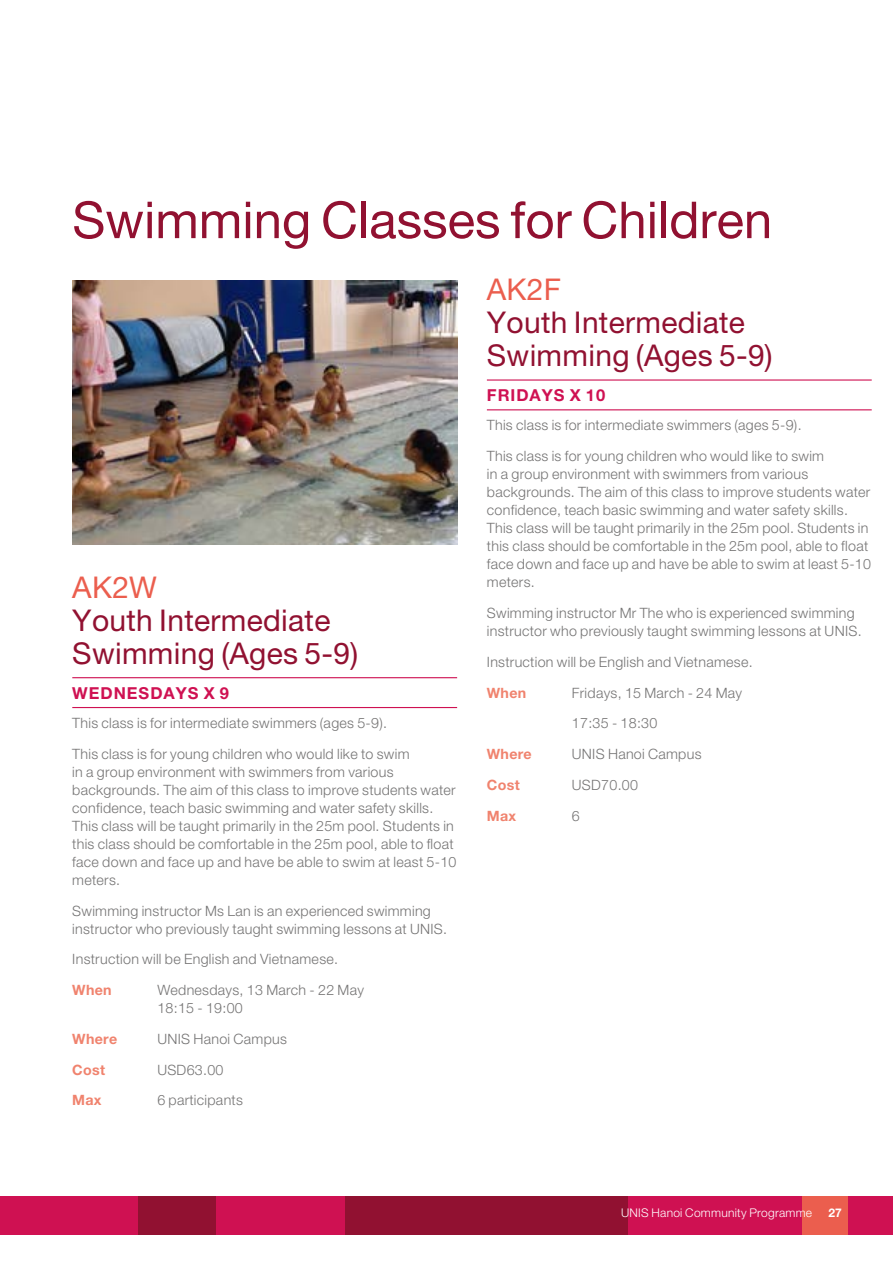
<style>
.page{position:relative;width:893px;height:1263px;background:#fff}
.page>*{position:absolute;margin:0;border:0;box-sizing:border-box;transform-origin:0 0}
.t1{font:51px "Helvetica Neue VN";color:#911131}
.t2{font:30px/33px "Helvetica Neue VN";letter-spacing:.01em;color:#911131}
.t3{font:30px "Helvetica Neue VN";letter-spacing:.01em;color:#eb5e4e}
.t4{font:700 16.5px "Helvetica Neue VN";letter-spacing:.06em;color:#cf1152}
.t5{font:300 14.25px/18px "Helvetica Neue VN";letter-spacing:.02em;color:#757474}
.t6{font:700 14.25px "Helvetica Neue VN";letter-spacing:.02em;color:#f0836e}
.t7{font:300 12px "Helvetica Neue VN";letter-spacing:.02em;color:#fff}
.t8{font:700 12px "Helvetica Neue VN";color:#fff}
</style>
<div class="page">
<div style="left:802px;top:1196px;width:46px;height:38px;background:#eb5e4e"></div>
<div style="left:628px;top:1196px;width:174px;height:38px;background:#cf1152"></div>
<div style="left:848px;top:1196px;width:45px;height:38px;background:#cf1152"></div>
<div style="left:345px;top:1196px;width:283px;height:38px;background:#911131"></div>
<div style="left:137px;top:1196px;width:80px;height:38px;background:#911131"></div>
<div style="left:0;top:1196px;width:137px;height:38px;background:#cf1152"></div>
<div style="left:217px;top:1196px;width:128px;height:38px;background:#cf1152"></div>
<hr style="left:72px;top:677px;width:385px;height:1px;background:#cf1152">
<hr style="left:72px;top:707px;width:385px;height:1px;background:#cf1152">
<hr style="left:487px;top:379px;width:385px;height:2px;background:#cf1152">
<hr style="left:487px;top:409px;width:385px;height:1px;background:#cf1152">
<img style="left:72px;top:281px;width:385px;height:263px">
<h1 class="t1" style="left:72px;top:183px;width:701px">Swimming Classes for Children</h1>
<h2 class="t3" style="left:487px;top:268px;width:76px">AK2F</h2>
<h2 class="t2" style="left:487px;top:304px;width:287px">Youth Intermediate<br>Swimming (Ages 5-9)</h2>
<p class="t4" style="left:487px;top:382px;width:120px">FRIDAYS X 10</p>
<p class="t5" style="left:487px;top:409px;width:339px;line-height:30.8px">This class is for intermediate swimmers (ages 5-9).<br>This class is for young children who would like to swim</p>
<p class="t5" style="left:487px;top:464px;width:386px">in a group environment with swimmers from various backgrounds. The aim of this class to improve students water confidence, teach basic swimming and water safety skills.<br>This class will be taught primarily in the 25m pool. Students in this class should be comfortable in the 25m pool, able to float face down and face up and have be able to swim at least 5-10 meters.</p>
<p class="t5" style="left:487px;top:603px;width:376px">Swimming instructor Mr The who is experienced swimming instructor who previously taught swimming lessons at UNIS.</p>
<p class="t5" style="left:487px;top:652px;width:267px">Instruction will be English and Vietnamese.</p>
<p class="t6" style="left:487px;top:681px;width:41px">When</p>
<p class="t5" style="left:572px;top:676px;width:172px;line-height:30.8px">Fridays, 15 March - 24 May<br>17:35 - 18:30</p>
<p class="t6" style="left:487px;top:743px;width:46px">Where</p>
<p class="t5" style="left:572px;top:744px;width:131px">UNIS Hanoi Campus</p>
<p class="t6" style="left:487px;top:773px;width:34px">Cost</p>
<p class="t5" style="left:572px;top:775px;width:68px">USD70.00</p>
<p class="t6" style="left:487px;top:804px;width:31px">Max</p>
<p class="t5" style="left:572px;top:805px;width:9px">6</p>
<h2 class="t3" style="left:72px;top:566px;width:86px">AK2W</h2>
<h2 class="t2" style="left:72px;top:602px;width:287px">Youth Intermediate<br>Swimming (Ages 5-9)</h2>
<p class="t4" style="left:72px;top:680px;width:158px">WEDNESDAYS X 9</p>
<p class="t5" style="left:72px;top:707px;width:339px;line-height:30.8px">This class is for intermediate swimmers (ages 5-9).<br>This class is for young children who would like to swim</p>
<p class="t5" style="left:72px;top:762px;width:386px">in a group environment with swimmers from various backgrounds. The aim of this class to improve students water confidence, teach basic swimming and water safety skills.<br>This class will be taught primarily in the 25m pool. Students in this class should be comfortable in the 25m pool, able to float face down and face up and have be able to swim at least 5-10 meters.</p>
<p class="t5" style="left:72px;top:901px;width:376px">Swimming instructor Ms Lan is an experienced swimming instructor who previously taught swimming lessons at UNIS.</p>
<p class="t5" style="left:72px;top:949px;width:267px">Instruction will be English and Vietnamese.</p>
<p class="t6" style="left:72px;top:979px;width:41px">When</p>
<p class="t5" style="left:157px;top:980px;width:208px">Wednesdays, 13 March - 22 May<br>18:15 - 19:00</p>
<p class="t6" style="left:72px;top:1027px;width:46px">Where</p>
<p class="t5" style="left:157px;top:1029px;width:131px">UNIS Hanoi Campus</p>
<p class="t6" style="left:72px;top:1058px;width:34px">Cost</p>
<p class="t5" style="left:157px;top:1060px;width:68px">USD63.00</p>
<p class="t6" style="left:72px;top:1089px;width:31px">Max</p>
<p class="t5" style="left:157px;top:1090px;width:87px">6 participants</p>
<p class="t7" style="left:621px;top:1204px;width:193px">UNIS Hanoi Community Programme</p>
<p class="t8" style="left:828px;top:1203px;width:15px">27</p>
</div>
